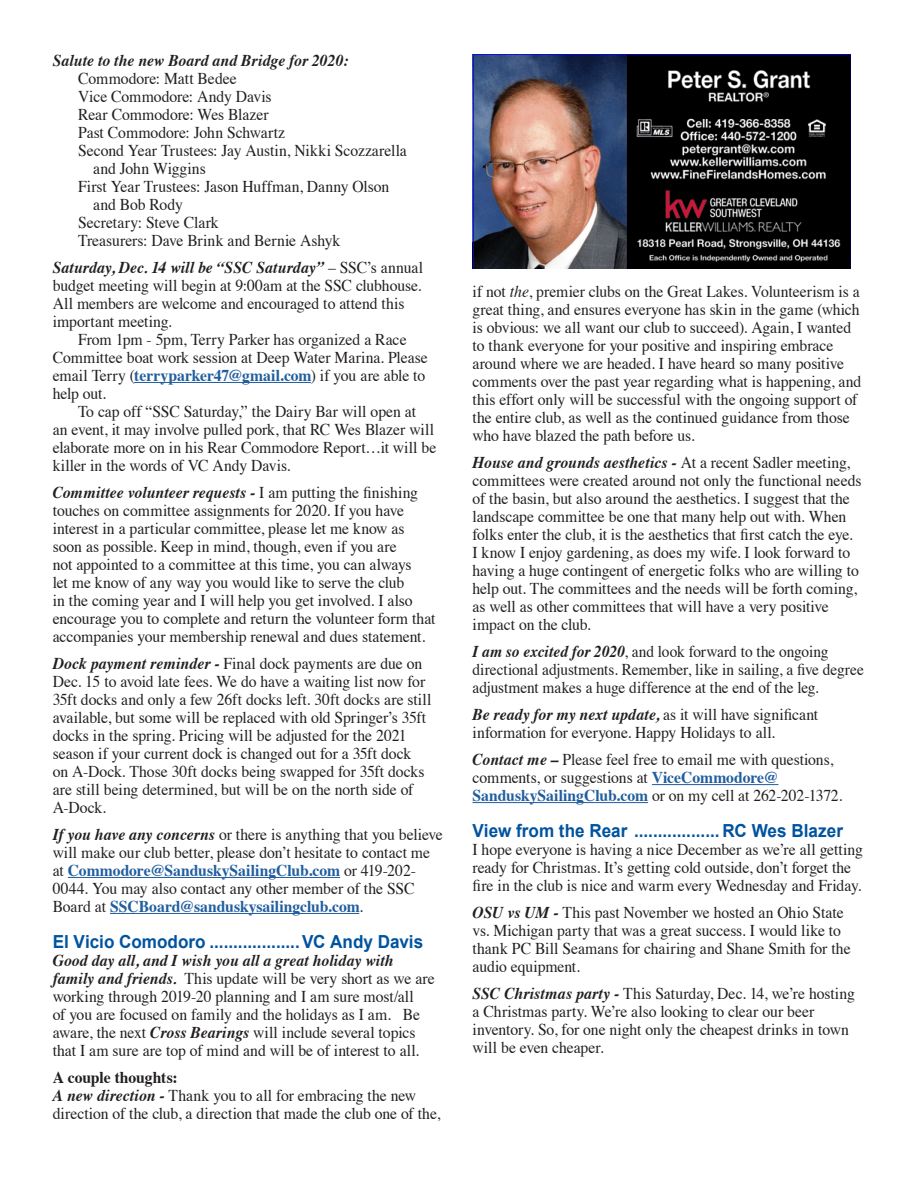
<style>
.page{position:relative;width:918px;height:1188px;background:#fff}
.page>*{position:absolute;margin:0;border:0;box-sizing:border-box;transform-origin:0 0}
.t1{font:700 18px "Arial";color:#00539f;scale:.95 1}
.t2{font:16.5px/18px "Times";letter-spacing:-.005em;color:#231f20;scale:.95 1}
.t3{font:16.5px/18px "Times";letter-spacing:-.005em;color:#231f20;scale:.93 1}
.t4{font:italic 700 16.5px "Times";letter-spacing:.005em;color:#231f20;scale:.95 1}
.t5{font:700 16.5px "Times";letter-spacing:-.005em;color:#231f20;scale:.95 1}
.s1{font-weight:700;font-style:italic}
.s2{font-weight:700;color:#215e9e}
.s3{font-style:italic}
</style>
<div class="page">
<hr style="left:134px;top:382px;width:177px;height:1px;background:#215e9e">
<hr style="left:68px;top:877px;width:272px;height:1px;background:#215e9e">
<hr style="left:110px;top:913px;width:249px;height:1px;background:#215e9e">
<hr style="left:652px;top:784px;width:126px;height:1px;background:#215e9e">
<hr style="left:472px;top:802px;width:176px;height:1px;background:#215e9e">
<img style="left:472px;top:54px;width:378px;height:215px">
<p class="t4" style="left:53px;top:45px;width:313px">Salute to the new Board and Bridge for 2020:</p>
<p class="t2" style="left:78px;top:68px;width:169px">Commodore: Matt Bedee</p>
<p class="t2" style="left:78px;top:86px;width:205px">Vice Commodore: Andy Davis</p>
<p class="t2" style="left:78px;top:104px;width:202px">Rear Commodore: Wes Blazer</p>
<p class="t2" style="left:78px;top:122px;width:219px">Past Commodore: John Schwartz</p>
<p class="t2" style="left:78px;top:140px;width:347px">Second Year Trustees: Jay Austin, Nikki Scozzarella</p>
<p class="t2" style="left:93px;top:158px;width:120px">and John Wiggins</p>
<p class="t2" style="left:78px;top:176px;width:329px">First Year Trustees: Jason Huffman, Danny Olson</p>
<p class="t2" style="left:93px;top:194px;width:96px">and Bob Rody</p>
<p class="t2" style="left:78px;top:212px;width:149px">Secretary: Steve Clark</p>
<p class="t2" style="left:78px;top:230px;width:277px">Treasurers: Dave Brink and Bernie Ashyk</p>
<p class="t2" style="left:53px;top:257px;width:391px"><span class="s1">Saturday, Dec. 14 will be “SSC Saturday”</span> – SSC’s annual budget meeting will begin at 9:00am at the SSC clubhouse.<br>All members are welcome and encouraged to attend this important meeting.</p>
<p class="t2" style="left:53px;top:329px;width:396px;text-indent:26px">From 1pm - 5pm, Terry Parker has organized a Race Committee boat work session at Deep Water Marina. Please email Terry (<span class="s2">terryparker47@gmail.com</span>) if you are able to help out.</p>
<p class="t2" style="left:53px;top:401px;width:405px;text-indent:26px">To cap off “SSC Saturday,” the Dairy Bar will open at<br>an event, it may involve pulled pork, that RC Wes Blazer will elaborate more on in his Rear Commodore Report…it will be killer in the words of VC Andy Davis.</p>
<p class="t2" style="left:53px;top:482px;width:405px"><span class="s1">Committee volunteer requests -</span> I am putting the finishing touches on committee assignments for 2020. If you have interest in a particular committee, please let me know as soon as possible. Keep in mind, though, even if you are<br>not appointed to a committee at this time, you can always<br>let me know of any way you would like to serve the club<br>in the coming year and I will help you get involved. I also encourage you to complete and return the volunteer form that accompanies your membership renewal and dues statement.</p>
<p class="t2" style="left:53px;top:653px;width:400px"><span class="s1">Dock payment reminder -</span> Final dock payments are due on Dec. 15 to avoid late fees. We do have a waiting list now for 35ft docks and only a few 26ft docks left. 30ft docks are still available, but some will be replaced with old Springer’s 35ft docks in the spring. Pricing will be adjusted for the 2021 season if your current dock is changed out for a 35ft dock<br>on A-Dock. Those 30ft docks being swapped for 35ft docks are still being determined, but will be on the north side of A-Dock.</p>
<p class="t2" style="left:53px;top:824px;width:412px"><span class="s1">If you have any concerns</span> or there is anything that you believe will make our club better, please don’t hesitate to contact me at <span class="s2">Commodore@SanduskySailingClub.com</span> or 419-202- 0044. You may also contact any other member of the SSC Board at <span class="s2">SSCBoard@sanduskysailingclub.com</span>.</p>
<p class="t1" style="left:53px;top:930px;width:392px">El Vicio Comodoro ...................VC Andy Davis</p>
<p class="t2" style="left:53px;top:950px;width:404px"><span class="s1">Good day all, and I wish you all a great holiday with family and friends.</span> This update will be very short as we are working through 2019-20 planning and I am sure most/all<br>of you are focused on family and the holidays as I am. Be aware, the next <span class="s1">Cross Bearings</span> will include several topics</p>
<p class="t2" style="left:53px;top:1040px;width:387px">that I am sure are top of mind and will be of interest to all.</p>
<p class="t5" style="left:53px;top:1062px;width:133px">A couple thoughts:</p>
<p class="t2" style="left:53px;top:1085px;width:410px"><span class="s1">A new direction -</span> Thank you to all for embracing the new direction of the club, a direction that made the club one of the,</p>
<p class="t2" style="left:472px;top:282px;width:411px">if not <span class="s3">the</span>, premier clubs on the Great Lakes. Volunteerism is a great thing, and ensures everyone has skin in the game (which is obvious: we all want our club to succeed). Again, I wanted to thank everyone for your positive and inspiring embrace around where we are headed. I have heard so many positive comments over the past year regarding what is happening, and this effort only will be successful with the ongoing support of the entire club, as well as the continued guidance from those who have blazed the path before us.</p>
<p class="t2" style="left:472px;top:453px;width:411px"><span class="s1">House and grounds aesthetics -</span> At a recent Sadler meeting, committees were created around not only the functional needs of the basin, but also around the aesthetics. I suggest that the landscape committee be one that many help out with. When folks enter the club, it is the aesthetics that first catch the eye.</p>
<p class="t2" style="left:472px;top:543px;width:408px">I know I enjoy gardening, as does my wife. I look forward to having a huge contingent of energetic folks who are willing to help out. The committees and the needs will be forth coming, as well as other committees that will have a very positive impact on the club.</p>
<p class="t3" style="left:472px;top:642px;width:422px"><span class="s1">I am so excited for 2020</span>, and look forward to the ongoing directional adjustments. Remember, like in sailing, a five degree adjustment makes a huge difference at the end of the leg.</p>
<p class="t2" style="left:472px;top:705px;width:366px"><span class="s1">Be ready for my next update,</span> as it will have significant information for everyone. Happy Holidays to all.</p>
<p class="t2" style="left:472px;top:750px;width:391px"><span class="s1">Contact me –</span> Please feel free to email me with questions, comments, or suggestions at <span class="s2">ViceCommodore@<br>SanduskySailingClub.com</span> or on my cell at 262-202-1372.</p>
<p class="t1" style="left:472px;top:819px;width:391px">View from the Rear .................. RC Wes Blazer</p>
<p class="t2" style="left:472px;top:840px;width:413px">I hope everyone is having a nice December as we’re all getting ready for Christmas. It’s getting cold outside, don’t forget the fire in the club is nice and warm every Wednesday and Friday.</p>
<p class="t2" style="left:472px;top:903px;width:400px"><span class="s1">OSU vs UM -</span> This past November we hosted an Ohio State vs. Michigan party that was a great success. I would like to thank PC Bill Seamans for chairing and Shane Smith for the audio equipment.</p>
<p class="t2" style="left:472px;top:984px;width:404px"><span class="s1">SSC Christmas party -</span> This Saturday, Dec. 14, we’re hosting a Christmas party. We’re also looking to clear our beer inventory. So, for one night only the cheapest drinks in town will be even cheaper.</p>
</div>
